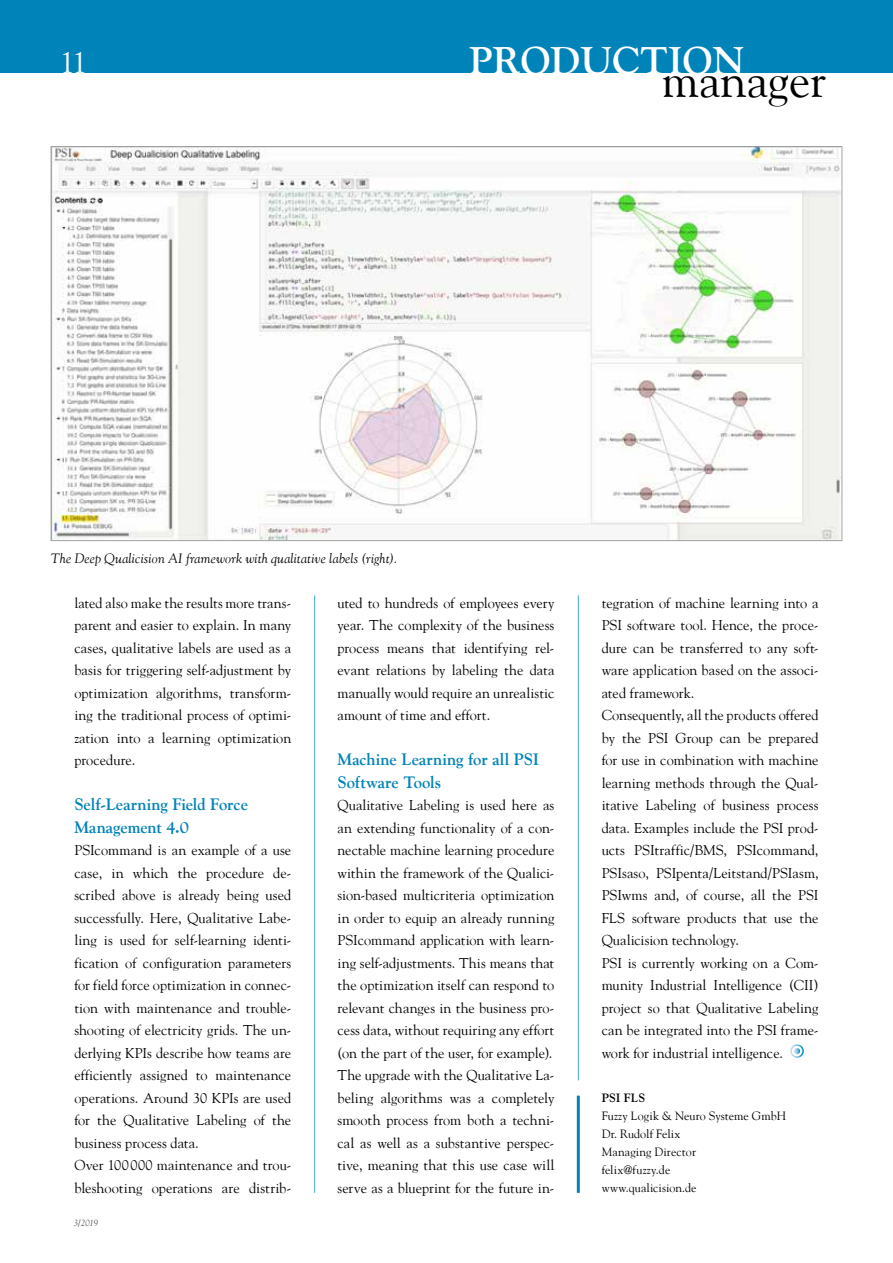
<style>
.page{position:relative;width:893px;height:1263px;background:#fff}
.page>*{position:absolute;margin:0;border:0;box-sizing:border-box;transform-origin:0 0}
.t1{font:47.7px "Goudy";color:#000}
.t2{font:700 38.4px "Goudy";color:#fff}
.t3{font:30px "Goudy";color:#fff}
.t4{font:700 16.5px/22.5px "Goudy";color:#0083b8}
.t5{font:14.25px/22.5px "Goudy";letter-spacing:.005em;color:#000}
.t6{font:italic 13.5px "Goudy";letter-spacing:.015em;color:#000}
.t7{font:12px/18px "Goudy";letter-spacing:.01em;color:#000}
.t8{font:700 12px "Goudy";letter-spacing:.01em;color:#000}
.t9{font:italic 9px "Goudy";color:#565655}
</style>
<div class="page">
<div style="left:0;top:0;width:893px;height:72px;background:#0083b8"></div>
<hr style="left:578px;top:595px;width:1px;height:485px;background:#40aad3">
<hr style="left:314px;top:595px;width:1px;height:598px;background:#40aad3">
<div style="left:790px;top:1044px;width:14px;height:14px;border:2px solid #fff;border-radius:50%"></div>
<svg style="left:794px;top:1048px;width:6px;height:6px"></svg>
<img style="left:53px;top:148px;width:787px;height:391px">
<hr style="left:577px;top:1095px;width:3px;height:98px;background:#0083b8">
<h3 class="t3" style="left:60px;top:44px;width:29px">11</h3>
<h2 class="t2" style="left:469px;top:38px;width:277px">production</h2>
<h1 class="t1" style="left:662px;top:51px;width:166px">manager</h1>
<p class="t6" style="left:51px;top:550px;width:348px">The Deep Qualicision AI framework with qualitative labels (right).</p>
<p class="t5" style="left:74px;top:591px;width:218px;text-align:justify">lated also make the results more trans&shy;parent and easier to explain. In many cases, qualitative labels are used as a basis for triggering self-adjustment by optimization algorithms, transform&shy;ing the traditional process of optimi&shy;zation into a learning optimization procedure.</p>
<p class="t4" style="left:74px;top:793px;width:175px">Self-Learning Field Force<br>Management 4.0</p>
<p class="t5" style="left:74px;top:839px;width:218px">PSIcommand is an example of a use case, in which the procedure de&shy;scribed above is already being used successfully. Here, Qualitative Labe&shy;ling is used for self-learning identi&shy;fication of configuration parameters for field force optimization in connec&shy;tion with maintenance and trouble&shy;shooting of electricity grids. The un&shy;derlying KPIs describe how teams are efficiently assigned to maintenance operations. Around 30 KPIs are used for the Qualitative Labeling of the business process data.<br>Over 100000 maintenance and trou&shy;bleshooting operations are distrib-</p>
<p class="t9" style="left:74px;top:1218px;width:26px">3/2019</p>
<p class="t5" style="left:337px;top:591px;width:218px;text-align:justify">uted to hundreds of employees every year. The complexity of the business process means that identifying rel&shy;evant relations by labeling the data manually would require an unrealistic amount of time and effort.</p>
<p class="t4" style="left:337px;top:748px;width:203px">Machine Learning for all PSI<br>Software Tools</p>
<p class="t5" style="left:337px;top:794px;width:218px">Qualitative Labeling is used here as an extending functionality of a con&shy;nectable machine learning procedure within the framework of the Qualici&shy;sion-based multicriteria optimization in order to equip an already running PSIcommand application with learn&shy;ing self-adjustments. This means that the optimization itself can respond to relevant changes in the business pro&shy;cess data, without requiring any effort (on the part of the user, for example).<br>The upgrade with the Qualitative La&shy;beling algorithms was a completely smooth process from both a techni&shy;cal as well as a substantive perspec&shy;tive, meaning that this use case will serve as a blueprint for the future in-</p>
<p class="t5" style="left:602px;top:591px;width:218px">tegration of machine learning into a PSI software tool. Hence, the proce&shy;dure can be transferred to any soft&shy;ware application based on the associ&shy;ated framework.<br>Consequently, all the products offered by the PSI Group can be prepared for use in combination with machine learning methods through the Qual&shy;itative Labeling of business process data. Examples include the PSI prod&shy;ucts PSItraffic/BMS, PSIcommand, PSIsaso, PSIpenta/Leitstand/PSIasm, PSIwms and, of course, all the PSI FLS software products that use the Qualicision technology.<br>PSI is currently working on a Com&shy;munity Industrial Intelligence (CII) project so that Qualitative Labeling can be integrated into the PSI frame&shy;work for industrial intelligence.</p>
<p class="t8" style="left:602px;top:1090px;width:45px">PSI FLS</p>
<p class="t7" style="left:602px;top:1106px;width:186px">Fuzzy Logik &amp; Neuro Systeme GmbH<br>Dr. Rudolf Felix<br>Managing Director<br>felix@fuzzy.de<br>www.qualicision.de</p>
</div>
